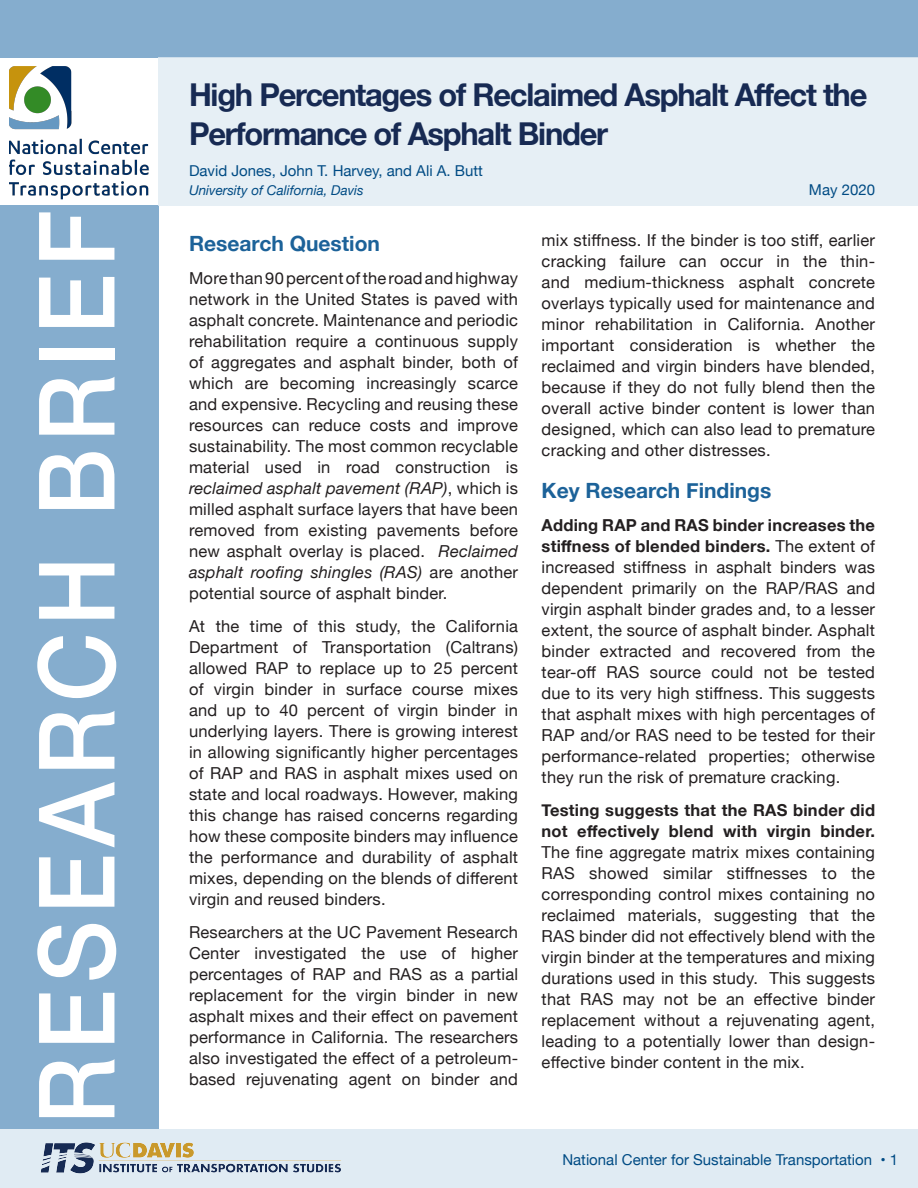
<style>
.page{position:relative;width:918px;height:1188px;background:#fff}
.page>*{position:absolute;margin:0;border:0;box-sizing:border-box;transform-origin:0 0}
.t1{font:500 105.6px "Helvetica Neue";letter-spacing:.07em;color:#fff;scale:.91 1}
.t2{font:700 31.5px/39px "Helvetica Neue";letter-spacing:-.04em;color:#172a53}
.t3{font:700 21px "Helvetica Neue";color:#1c6299}
.t4{font:16.5px/21px "Helvetica Neue";letter-spacing:.015em;color:#231f20;text-align:justify}
.t5{font:15px "Helvetica Neue";color:#004b84}
.t6{font:italic 13.5px "Helvetica Neue";color:#004b84}
.s1{font-style:italic}
.s2{font-weight:700}
</style>
<div class="page">
<div style="left:0;top:205px;width:158px;height:924px;background:#85adce"></div>
<div style="left:0;top:0;width:918px;height:57px;background:#85adce"></div>
<div style="left:0;top:1129px;width:918px;height:59px;background:#e0ebf3"></div>
<div style="left:158px;top:57px;width:760px;height:148px;background:#e0ebf3"></div>
<img style="left:41px;top:1142px;width:300px;height:32px">
<img style="left:10px;top:67px;width:138px;height:132px">
<p class="t1" style="left:-8px;top:1124px;width:1006px;rotate:-90deg">RESEARCH BRIEF</p>
<p class="t2" style="left:189px;top:76px;width:680px">High Percentages of Reclaimed Asphalt Affect the<br>Performance of Asphalt Binder</p>
<p class="t5" style="left:189px;top:159px;width:295px">David Jones, John T. Harvey, and Ali A. Butt</p>
<p class="t6" style="left:189px;top:180px;width:176px">University of California, Davis</p>
<p class="t3" style="left:189px;top:227px;width:192px">Research Question</p>
<p class="t4" style="left:189px;top:268px;width:331px">More than 90 percent of the road and highway network in the United States is paved with asphalt concrete. Maintenance and periodic rehabilitation require a continuous supply of aggregates and asphalt binder, both of which are becoming increasingly scarce and expensive. Recycling and reusing these resources can reduce costs and improve sustainability. The most common recyclable material used in road construction is <span class="s1">reclaimed asphalt pavement (RAP)</span>, which is milled asphalt surface layers that have been removed from existing pavements before new asphalt overlay is placed. <span class="s1">Reclaimed asphalt roofing shingles (RAS)</span> are another potential source of asphalt binder.</p>
<p class="t4" style="left:189px;top:616px;width:331px">At the time of this study, the California Department of Transportation (Caltrans) allowed RAP to replace up to 25 percent of virgin binder in surface course mixes and up to 40 percent of virgin binder in underlying layers. There is growing interest in allowing significantly higher percentages of RAP and RAS in asphalt mixes used on state and local roadways. However, making this change has raised concerns regarding how these composite binders may influence the performance and durability of asphalt mixes, depending on the blends of different virgin and reused binders.</p>
<p class="t4" style="left:189px;top:922px;width:331px">Researchers at the UC Pavement Research Center investigated the use of higher percentages of RAP and RAS as a partial replacement for the virgin binder in new asphalt mixes and their effect on pavement performance in California. The researchers also investigated the effect of a petroleum&shy;based rejuvenating agent on binder and</p>
<p class="t5" style="left:809px;top:179px;width:68px">May 2020</p>
<p class="t4" style="left:542px;top:231px;width:335px">mix stiffness. If the binder is too stiff, earlier cracking failure can occur in the thin&shy;and medium-thickness asphalt concrete overlays typically used for maintenance and minor rehabilitation in California. Another important consideration is whether the reclaimed and virgin binders have blended, because if they do not fully blend then the overall active binder content is lower than designed, which can also lead to premature cracking and other distresses.</p>
<p class="t3" style="left:542px;top:474px;width:231px">Key Research Findings</p>
<p class="t4" style="left:542px;top:516px;width:335px"><span class="s2">Adding RAP and RAS binder increases the stiffness of blended binders.</span> The extent of increased stiffness in asphalt binders was dependent primarily on the RAP/RAS and virgin asphalt binder grades and, to a lesser extent, the source of asphalt binder. Asphalt binder extracted and recovered from the tear-off RAS source could not be tested due to its very high stiffness. This suggests that asphalt mixes with high percentages of RAP and/or RAS need to be tested for their performance-related properties; otherwise they run the risk of premature cracking.</p>
<p class="t4" style="left:542px;top:801px;width:335px"><span class="s2">Testing suggests that the RAS binder did not effectively blend with virgin binder.<br></span>The fine aggregate matrix mixes containing RAS showed similar stiffnesses to the corresponding control mixes containing no reclaimed materials, suggesting that the RAS binder did not effectively blend with the virgin binder at the temperatures and mixing durations used in this study. This suggests that RAS may not be an effective binder replacement without a rejuvenating agent, leading to a potentially lower than design&shy;effective binder content in the mix.</p>
<p class="t5" style="left:562px;top:1149px;width:337px">National Center for Sustainable Transportation • 1</p>
</div>
